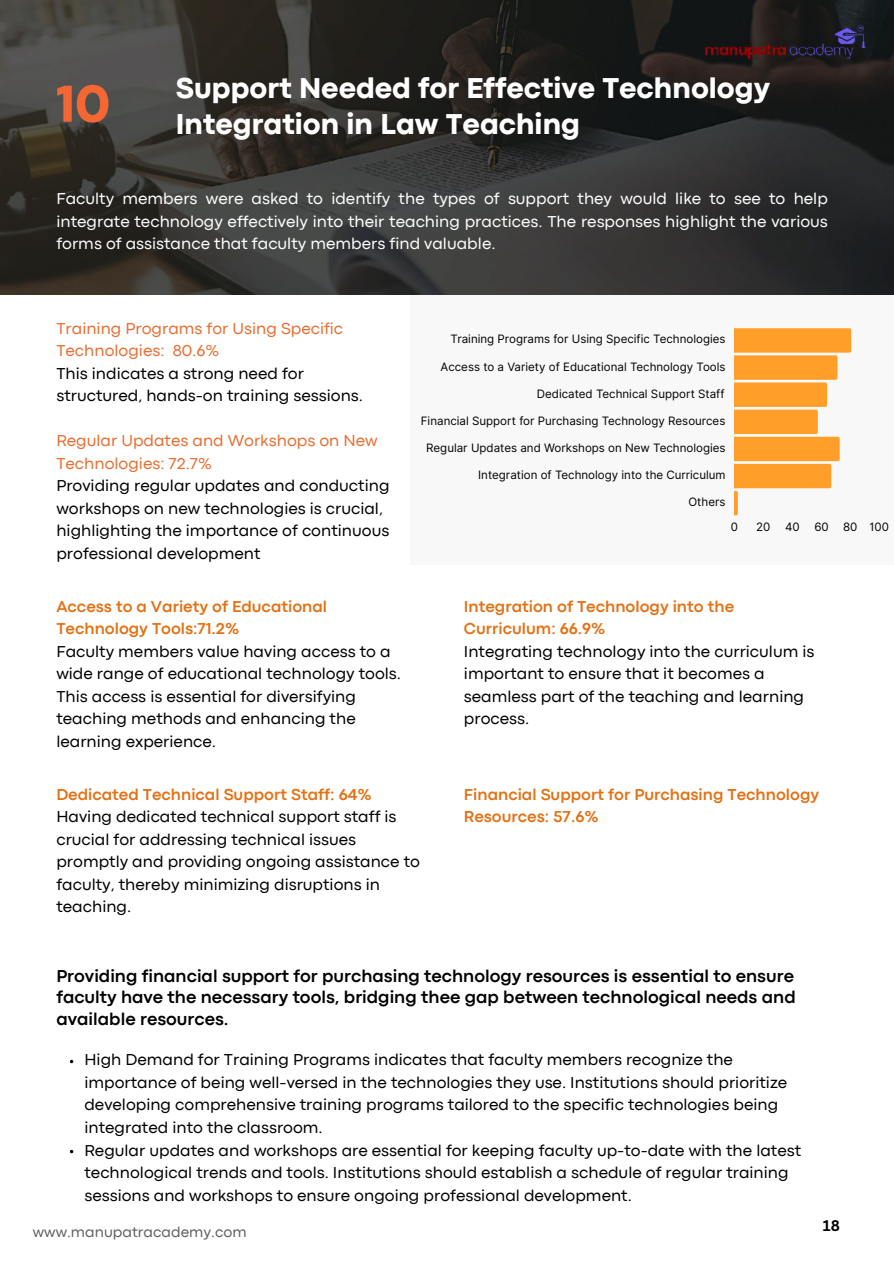
<style>
.page{position:relative;width:894px;height:1264px;background:#fff}
.page>*{position:absolute;margin:0;border:0;box-sizing:border-box;transform-origin:0 0}
.t1{font:800 30px/36px "Codec Pro";color:#fff}
.t2{font:700 18px/21.3px "Codec Pro";color:#000;text-align:justify}
.t3{font:16.5px/22.5px "Codec Pro";color:#000}
.t4{font:16.5px/22.5px "Codec Pro";color:#fff;text-align:justify}
.t5{font:700 16.5px/22.5px "Codec Pro";color:#e37114}
.t6{font:16.5px/22.5px "Codec Pro";color:#ea6d31}
.t7{font:15px "Codec Pro";color:#606060}
.t8{font:700 15px "Canva Sans";color:#000}
.t9{font:11.55px "Inter";color:#000}
.s1{font-size:54.3px;color:#f46734}
</style>
<div class="page">
<div style="left:410px;top:295px;width:483px;height:270px;background:#f8f8f8"></div>
<svg style="left:734px;top:328px;width:116px;height:187px"></svg>
<svg style="left:0;top:0;width:893px;height:295px;background:#302f2c"></svg>
<img style="left:703px;top:25px;width:162px;height:35px">
<h1 class="t1" style="left:176px;top:73px;width:595px;text-indent:-119px"><span class="s1">10</span> Support Needed for Effective Technology<br>Integration in Law Teaching</h1>
<p class="t4" style="left:56px;top:189px;width:772px">Faculty members were asked to identify the types of support they would like to see to help integrate technology effectively into their teaching practices. The responses highlight the various forms of assistance that faculty members find valuable.</p>
<p class="t6" style="left:56px;top:318px;width:288px">Training Programs for Using Specific<br>Technologies: 80.6%</p>
<p class="t3" style="left:56px;top:363px;width:308px">This indicates a strong need for structured, hands-on training sessions.</p>
<p class="t6" style="left:56px;top:430px;width:323px">Regular Updates and Workshops on New<br>Technologies: 72.7%</p>
<p class="t3" style="left:56px;top:475px;width:334px">Providing regular updates and conducting workshops on new technologies is crucial, highlighting the importance of continuous professional development</p>
<p class="t9" style="left:450px;top:332px;width:276px">Training Programs for Using Specific Technologies</p>
<p class="t9" style="left:440px;top:359px;width:286px">Access to a Variety of Educational Technology Tools</p>
<p class="t9" style="left:536px;top:386px;width:189px">Dedicated Technical Support Staff</p>
<p class="t9" style="left:421px;top:414px;width:306px">Financial Support for Purchasing Technology Resources</p>
<p class="t9" style="left:426px;top:441px;width:301px">Regular Updates and Workshops on New Technologies</p>
<p class="t9" style="left:478px;top:468px;width:249px">Integration of Technology into the Curriculum</p>
<p class="t9" style="left:688px;top:495px;width:39px">Others</p>
<p class="t9" style="left:730px;top:519px;width:9px">0</p>
<p class="t9" style="left:756px;top:519px;width:16px">20</p>
<p class="t9" style="left:784px;top:519px;width:16px">40</p>
<p class="t9" style="left:814px;top:519px;width:76px">60 80 100</p>
<p class="t5" style="left:56px;top:596px;width:272px">Access to a Variety of Educational<br>Technology Tools:71.2%</p>
<p class="t3" style="left:56px;top:641px;width:346px">Faculty members value having access to a wide range of educational technology tools.<br>This access is essential for diversifying teaching methods and enhancing the learning experience.</p>
<p class="t5" style="left:56px;top:784px;width:317px">Dedicated Technical Support Staff: 64%</p>
<p class="t3" style="left:56px;top:806px;width:365px">Having dedicated technical support staff is crucial for addressing technical issues promptly and providing ongoing assistance to faculty, thereby minimizing disruptions in teaching.</p>
<p class="t5" style="left:464px;top:596px;width:271px">Integration of Technology into the<br>Curriculum: 66.9%</p>
<p class="t3" style="left:464px;top:641px;width:352px">Integrating technology into the curriculum is important to ensure that it becomes a seamless part of the teaching and learning process.</p>
<p class="t5" style="left:464px;top:784px;width:356px">Financial Support for Purchasing Technology<br>Resources: 57.6%</p>
<p class="t2" style="left:56px;top:966px;width:740px">Providing financial support for purchasing technology resources is essential to ensure faculty have the necessary tools, bridging thee gap between technological needs and available resources.</p>
<p class="t3" style="left:84px;top:1049px;width:718px">High Demand for Training Programs indicates that faculty members recognize the importance of being well-versed in the technologies they use. Institutions should prioritize developing comprehensive training programs tailored to the specific technologies being integrated into the classroom.<br>Regular updates and workshops are essential for keeping faculty up-to-date with the latest technological trends and tools. Institutions should establish a schedule of regular training sessions and workshops to ensure ongoing professional development.</p>
<p class="t7" style="left:33px;top:1226px;width:215px">www.manupatracademy.com</p>
<p class="t8" style="left:822px;top:1214px;width:19px">18</p>
</div>
